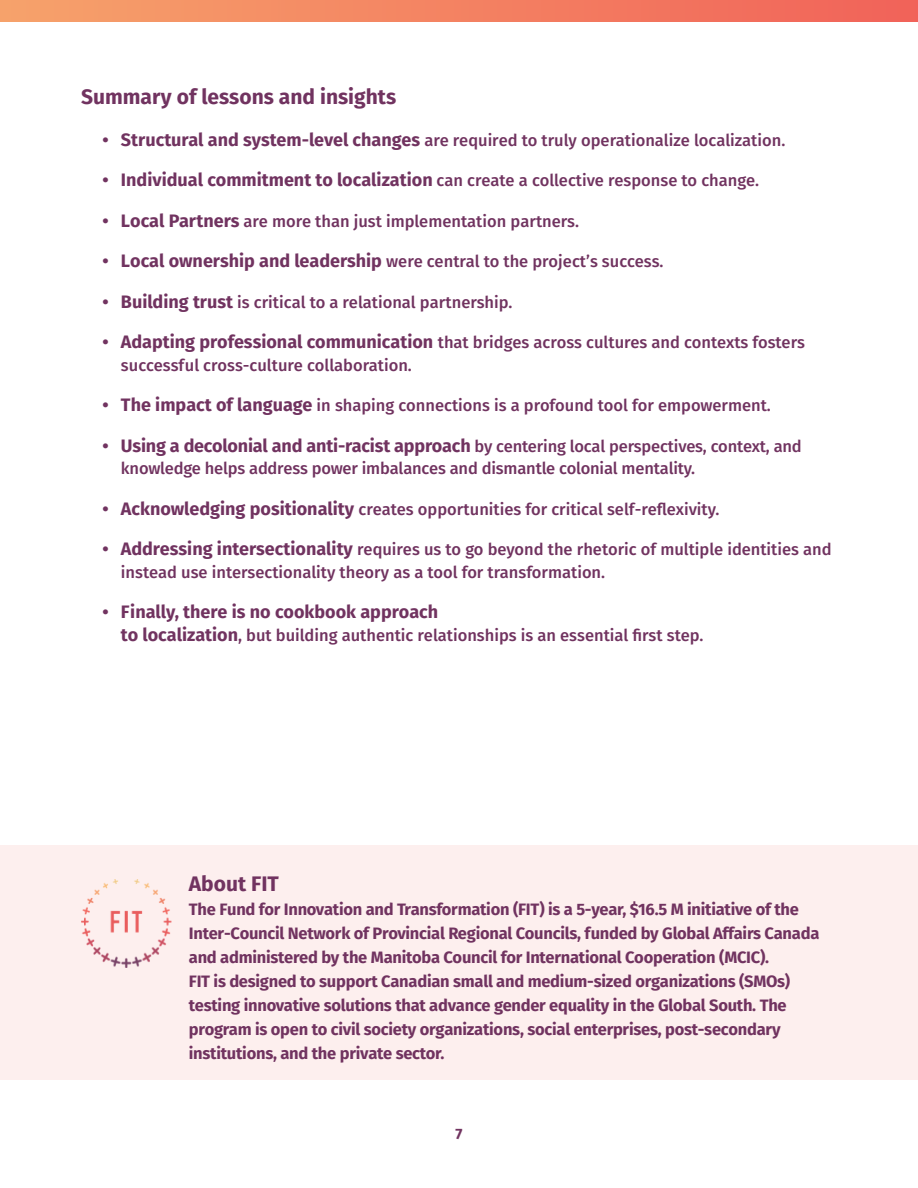
<style>
.page{position:relative;width:918px;height:1188px;background:#fff}
.page>*{position:absolute;margin:0;border:0;box-sizing:border-box;transform-origin:0 0}
.t1{font:700 21px "Fira Sans";color:#713360}
.t2{font:700 18px "Fira Sans";color:#713360}
.t3{font:500 16.5px/22.5px "Fira Sans";color:#713360}
.t4{font:700 16.5px/24px "Fira Sans";letter-spacing:-.015em;color:#713360}
.t5{font:700 15px "Fira Sans";color:#713360}
.s1{font-weight:700;font-size:18px}
</style>
<div class="page">
<div style="left:0;top:0;width:918px;height:21px;background:linear-gradient(to right,#f6a26b,#f16259)"></div>
<div style="left:0;top:845px;width:918px;height:235px;background:#fdefee"></div>
<img style="left:81px;top:879px;width:91px;height:88px">
<p class="t1" style="left:81px;top:87px;width:317px">Summary of lessons and insights</p>
<p class="t3" style="left:103px;top:130px;width:684px"><span class="s1">• Structural and system-level changes</span> are required to truly operationalize localization.</p>
<p class="t3" style="left:103px;top:170px;width:658px"><span class="s1">• Individual commitment to localization</span> can create a collective response to change.</p>
<p class="t3" style="left:103px;top:211px;width:478px"><span class="s1">• Local Partners</span> are more than just implementation partners.</p>
<p class="t3" style="left:103px;top:251px;width:562px"><span class="s1">• Local ownership and leadership</span> were central to the project’s success.</p>
<p class="t3" style="left:103px;top:292px;width:411px"><span class="s1">• Building trust</span> is critical to a relational partnership.</p>
<p class="t3" style="left:121px;top:332px;width:685px;text-indent:-18px"><span class="s1">• Adapting professional communication</span> that bridges across cultures and contexts fosters successful cross-culture collaboration.</p>
<p class="t3" style="left:103px;top:395px;width:670px"><span class="s1">• The impact of language</span> in shaping connections is a profound tool for empowerment.</p>
<p class="t3" style="left:121px;top:436px;width:682px;text-indent:-18px"><span class="s1">• Using a decolonial and anti-racist approach</span> by centering local perspectives, context, and knowledge helps address power imbalances and dismantle colonial mentality.</p>
<p class="t3" style="left:103px;top:499px;width:618px"><span class="s1">• Acknowledging positionality</span> creates opportunities for critical self-reflexivity.</p>
<p class="t3" style="left:121px;top:539px;width:712px;text-indent:-18px"><span class="s1">• Addressing intersectionality</span> requires us to go beyond the rhetoric of multiple identities and instead use intersectionality theory as a tool for transformation.</p>
<p class="t2" style="left:103px;top:604px;width:337px">• Finally, there is no cookbook approach</p>
<p class="t3" style="left:121px;top:625px;width:584px"><span class="s1">to localization</span>, but building authentic relationships is an essential first step.</p>
<p class="t1" style="left:189px;top:875px;width:92px">About FIT</p>
<p class="t4" style="left:189px;top:898px;width:632px">The Fund for Innovation and Transformation (FIT) is a 5-year, $16.5 M initiative of the Inter-Council Network of Provincial Regional Councils, funded by Global Affairs Canada and administered by the Manitoba Council for International Cooperation (MCIC).<br>FIT is designed to support Canadian small and medium-sized organizations (SMOs) testing innovative solutions that advance gender equality in the Global South. The program is open to civil society organizations, social enterprises, post-secondary institutions, and the private sector.</p>
<p class="t5" style="left:455px;top:1127px;width:9px">7</p>
</div>
